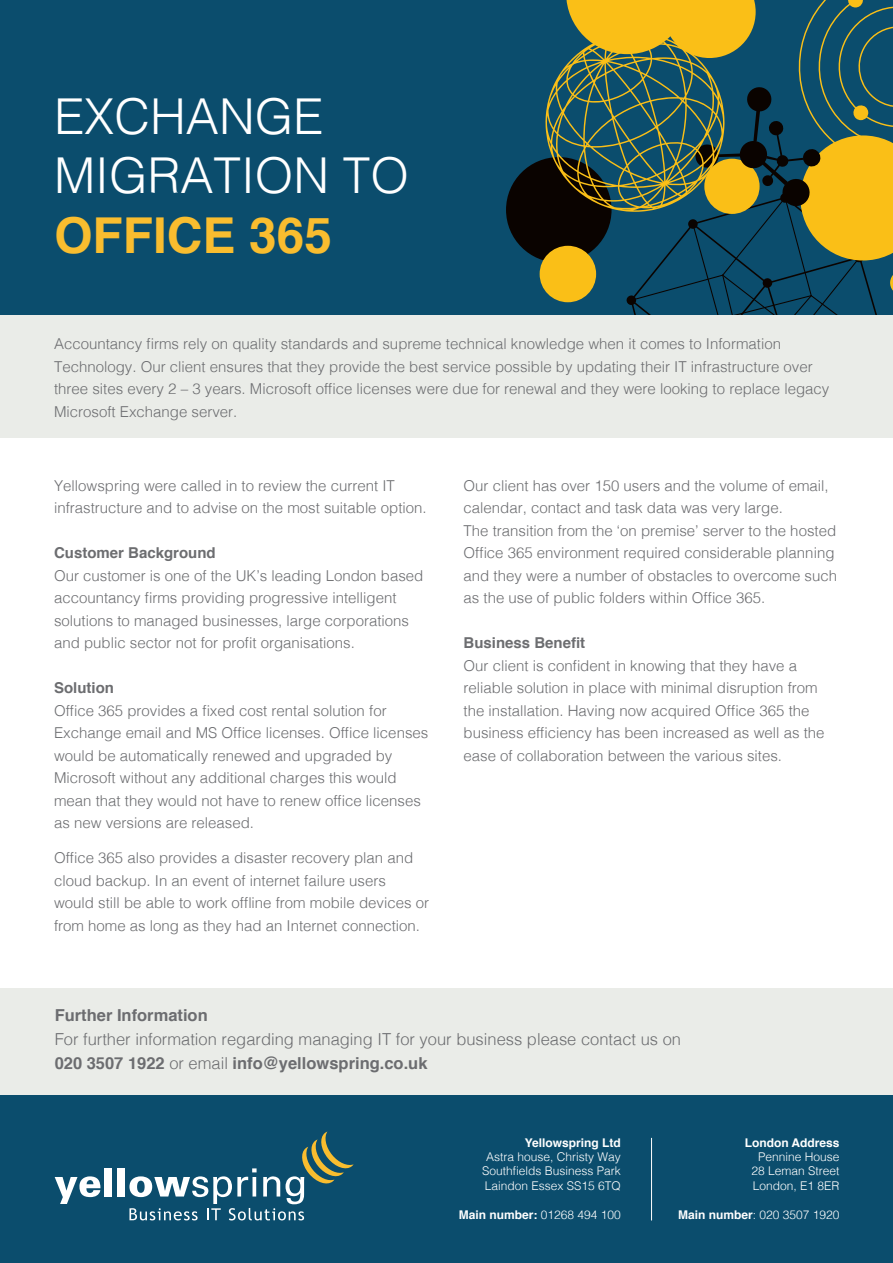
<style>
.page{position:relative;width:893px;height:1263px;background:#fff}
.page>*{position:absolute;margin:0;border:0;box-sizing:border-box;transform-origin:0 0}
.t1{font:300 49.5px/59.4px "Helvetica";color:#fff}
.t2{font:300 16.5px/24px "Helvetica";color:#6c6d70}
.t3{font:700 16.5px "Helvetica";color:#6c6d70}
.t4{font:300 15px/22.5px "Helvetica";color:#6c6d70}
.t5{font:700 15px "Helvetica";color:#6c6d70}
.t6{font:300 12px/14.4px "Helvetica";color:#fff;text-align:center}
.t7{font:700 12px "Helvetica";color:#fff}
.s1{font-weight:700;color:#f9bd2f}
.s2{font-weight:700}
.s3{font-weight:300}
</style>
<div class="page">
<div style="left:0;top:0;width:893px;height:316px;background:#0b4d6d"></div>
<div style="left:506px;top:157px;width:106px;height:106px;background:#0a0300;border-radius:50%"></div>
<div style="left:540px;top:246px;width:56px;height:56px;background:#fabf17;border-radius:50%"></div>
<svg style="left:545px;top:0;width:348px;height:316px"></svg>
<div style="left:0;top:316px;width:893px;height:122px;background:#eaece8"></div>
<div style="left:0;top:988px;width:893px;height:107px;background:#eaece8"></div>
<div style="left:1px;top:1095px;width:892px;height:168px;background:#0b4d6d"></div>
<svg style="left:55px;top:1176px;width:45px;height:28px"></svg>
<div style="left:105px;top:1168px;width:7px;height:28px;background:#fff"></div>
<div style="left:118px;top:1168px;width:7px;height:28px;background:#fff"></div>
<svg style="left:129px;top:1131px;width:225px;height:89px"></svg>
<hr style="left:651px;top:1138px;width:1px;height:82px;background:#fff">
<p class="t1" style="left:54px;top:83px;width:356px">EXCHANGE<br>MIGRATION TO<br><span class="s1">OFFICE 365</span></p>
<p class="t4" style="left:54px;top:332px;width:777px">Accountancy firms rely on quality standards and supreme technical knowledge when it comes to Information Technology. Our client ensures that they provide the best service possible by updating their IT infrastructure over three sites every 2 – 3 years. Microsoft office licenses were due for renewal and they were looking to replace legacy Microsoft Exchange server.</p>
<p class="t4" style="left:54px;top:473px;width:374px">Yellowspring were called in to review the current IT infrastructure and to advise on the most suitable option.</p>
<p class="t5" style="left:54px;top:541px;width:163px">Customer Background</p>
<p class="t4" style="left:54px;top:563px;width:371px">Our customer is one of the UK’s leading London based accountancy firms providing progressive intelligent solutions to managed businesses, large corporations and public sector not for profit organisations.</p>
<p class="t5" style="left:54px;top:676px;width:61px">Solution</p>
<p class="t4" style="left:54px;top:698px;width:376px">Office 365 provides a fixed cost rental solution for Exchange email and MS Office licenses. Office licenses would be automatically renewed and upgraded by Microsoft without any additional charges this would mean that they would not have to renew office licenses as new versions are released.</p>
<p class="t4" style="left:54px;top:846px;width:377px">Office 365 also provides a disaster recovery plan and cloud backup. In an event of internet failure users would still be able to work offline from mobile devices or from home as long as they had an Internet connection.</p>
<p class="t4" style="left:463px;top:473px;width:367px">Our client has over 150 users and the volume of email, calendar, contact and task data was very large.</p>
<p class="t4" style="left:463px;top:518px;width:375px">The transition from the ‘on premise’ server to the hosted Office 365 environment required considerable planning and they were a number of obstacles to overcome such as the use of public folders within Office 365.</p>
<p class="t5" style="left:463px;top:631px;width:123px">Business Benefit</p>
<p class="t4" style="left:463px;top:653px;width:362px">Our client is confident in knowing that they have a reliable solution in place with minimal disruption from the installation. Having now acquired Office 365 the business efficiency has been increased as well as the ease of collaboration between the various sites.</p>
<p class="t3" style="left:55px;top:1002px;width:155px">Further Information</p>
<p class="t2" style="left:55px;top:1026px;width:628px">For further information regarding managing IT for your business please contact us on<br><span class="s2">020 3507 1922</span> or email <span class="s2">info@yellowspring.co.uk</span></p>
<p class="t7" style="left:525px;top:1132px;width:98px">Yellowspring Ltd</p>
<p class="t6" style="left:482px;top:1148px;width:140px">Astra house, Christy Way<br>Southfields Business Park<br>Laindon Essex SS15 6TQ</p>
<p class="t7" style="left:459px;top:1204px;width:164px">Main number: <span class="s3">01268 494 100</span></p>
<p class="t7" style="left:745px;top:1132px;width:96px">London Address</p>
<p class="t6" style="left:752px;top:1148px;width:90px">Pennine House<br>28 Leman Street<br>London, E1 8ER</p>
<p class="t6" style="left:678px;top:1206px;width:163px"><span class="s2">Main number</span>: 020 3507 1920</p>
</div>
